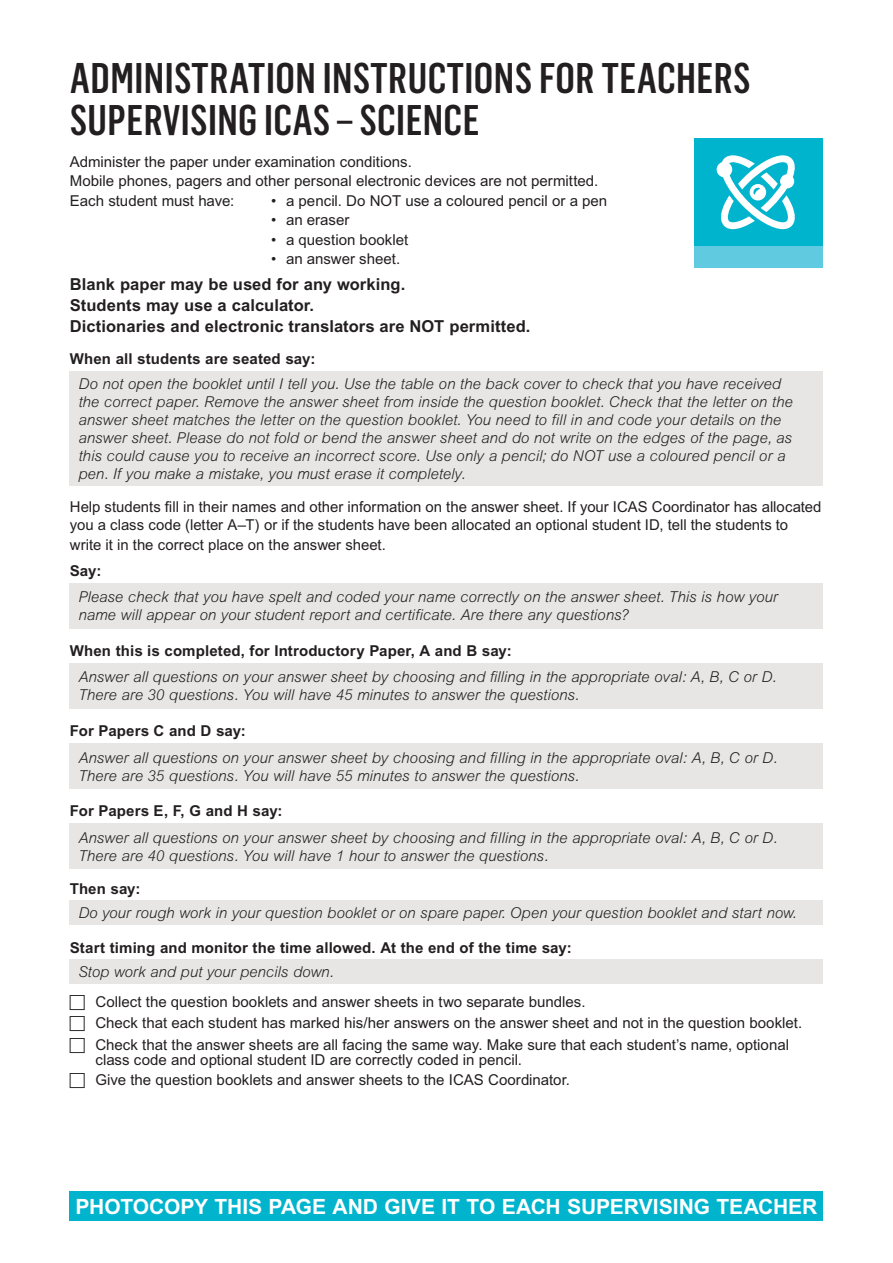
<style>
.page{position:relative;width:893px;height:1263px;background:#fff}
.page>*{position:absolute;margin:0;border:0;box-sizing:border-box;transform-origin:0 0}
.t1{font:500 42px/42px "Flama Condensed";letter-spacing:.01em;color:#231f20}
.t2{font:700 21px "Arial MT Std";color:#fff}
.t3{font:700 16.5px/21px "Arial MT Std";letter-spacing:.005em;color:#231f20}
.t4{font:italic 300 15px/18px "Arial MT Std";color:#231f20}
.t5{font:15px/19.5px "Arial MT Std";color:#231f20}
.t6{font:700 15px "Arial MT Std";letter-spacing:.005em;color:#231f20}
</style>
<div class="page">
<div style="left:70px;top:371px;width:752px;height:115px;background:#e7e6e4"></div>
<div style="left:70px;top:583px;width:752px;height:45px;background:#e7e6e4"></div>
<div style="left:70px;top:663px;width:752px;height:45px;background:#e7e6e4"></div>
<div style="left:70px;top:743px;width:752px;height:45px;background:#e7e6e4"></div>
<div style="left:70px;top:823px;width:752px;height:45px;background:#e7e6e4"></div>
<div style="left:70px;top:900px;width:752px;height:24px;background:#e7e6e4"></div>
<div style="left:70px;top:959px;width:752px;height:24px;background:#e7e6e4"></div>
<div style="left:693px;top:138px;width:129px;height:108px;background:#00b4cd"></div>
<div style="left:693px;top:246px;width:129px;height:21px;background:#60cae1"></div>
<svg style="left:716px;top:155px;width:79px;height:74px"></svg>
<div style="left:70px;top:1190px;width:752px;height:30px;background:#00b4cd"></div>
<h1 class="t1" style="left:70px;top:55px;width:681px">ADMINISTRATION INSTRUCTIONS FOR TEACHERS<br>SUPERVISING ICAS – SCIENCE</h1>
<p class="t5" style="left:70px;top:152px;width:530px">Administer the paper under examination conditions.<br>Mobile phones, pagers and other personal electronic devices are not permitted.<br>Each student must have:</p>
<p class="t5" style="left:271px;top:191px;width:337px">• a pencil. Do NOT use a coloured pencil or a pen</p>
<p class="t5" style="left:271px;top:210px;width:80px">• an eraser</p>
<p class="t5" style="left:271px;top:230px;width:139px">• a question booklet</p>
<p class="t5" style="left:271px;top:249px;width:131px">• an answer sheet.</p>
<p class="t3" style="left:70px;top:273px;width:462px">Blank paper may be used for any working.<br>Students may use a calculator.<br>Dictionaries and electronic translators are NOT permitted.</p>
<p class="t6" style="left:70px;top:350px;width:247px">When all students are seated say:</p>
<p class="t4" style="left:78px;top:375px;width:715px">Do not open the booklet until I tell you. Use the table on the back cover to check that you have received the correct paper. Remove the answer sheet from inside the question booklet. Check that the letter on the answer sheet matches the letter on the question booklet. You need to fill in and code your details on the answer sheet. Please do not fold or bend the answer sheet and do not write on the edges of the page, as this could cause you to receive an incorrect score. Use only a pencil; do NOT use a coloured pencil or a pen. If you make a mistake, you must erase it completely.</p>
<p class="t5" style="left:70px;top:498px;width:752px;line-height:18px">Help students fill in their names and other information on the answer sheet. If your ICAS Coordinator has allocated you a class code (letter A–T) or if the students have been allocated an optional student ID, tell the students to</p>
<p class="t5" style="left:70px;top:534px;width:317px">write it in the correct place on the answer sheet.</p>
<p class="t6" style="left:70px;top:561px;width:33px">Say:</p>
<p class="t4" style="left:78px;top:587px;width:700px">Please check that you have spelt and coded your name correctly on the answer sheet. This is how your name will appear on your student report and certificate. Are there any questions?</p>
<p class="t6" style="left:70px;top:641px;width:443px">When this is completed, for Introductory Paper, A and B say:</p>
<p class="t4" style="left:78px;top:667px;width:699px">Answer all questions on your answer sheet by choosing and filling in the appropriate oval: A, B, C or D.<br>There are 30 questions. You will have 45 minutes to answer the questions.</p>
<p class="t6" style="left:70px;top:722px;width:177px">For Papers C and D say:</p>
<p class="t4" style="left:78px;top:748px;width:700px">Answer all questions on your answer sheet by choosing and filling in the appropriate oval: A, B, C or D.<br>There are 35 questions. You will have 55 minutes to answer the questions.</p>
<p class="t6" style="left:70px;top:802px;width:214px">For Papers E, F, G and H say:</p>
<p class="t4" style="left:78px;top:828px;width:700px">Answer all questions on your answer sheet by choosing and filling in the appropriate oval: A, B, C or D.<br>There are 40 questions. You will have 1 hour to answer the questions.</p>
<p class="t6" style="left:70px;top:879px;width:72px">Then say:</p>
<p class="t4" style="left:78px;top:903px;width:719px">Do your rough work in your question booklet or on spare paper. Open your question booklet and start now.</p>
<p class="t6" style="left:70px;top:938px;width:503px">Start timing and monitor the time allowed. At the end of the time say:</p>
<p class="t4" style="left:78px;top:962px;width:257px">Stop work and put your pencils down.</p>
<p class="t5" style="left:95px;top:990px;width:708px;line-height:21.3px">Collect the question booklets and answer sheets in two separate bundles.<br>Check that each student has marked his/her answers on the answer sheet and not in the question booklet.<br>Check that the answer sheets are all facing the same way. Make sure that each student’s name, optional</p>
<p class="t5" style="left:95px;top:1049px;width:476px">class code and optional student ID are correctly coded in pencil.<br>Give the question booklets and answer sheets to the ICAS Coordinator.</p>
<h2 class="t2" style="left:76px;top:1193px;width:743px">PHOTOCOPY THIS PAGE AND GIVE IT TO EACH SUPERVISING TEACHER</h2>
</div>
